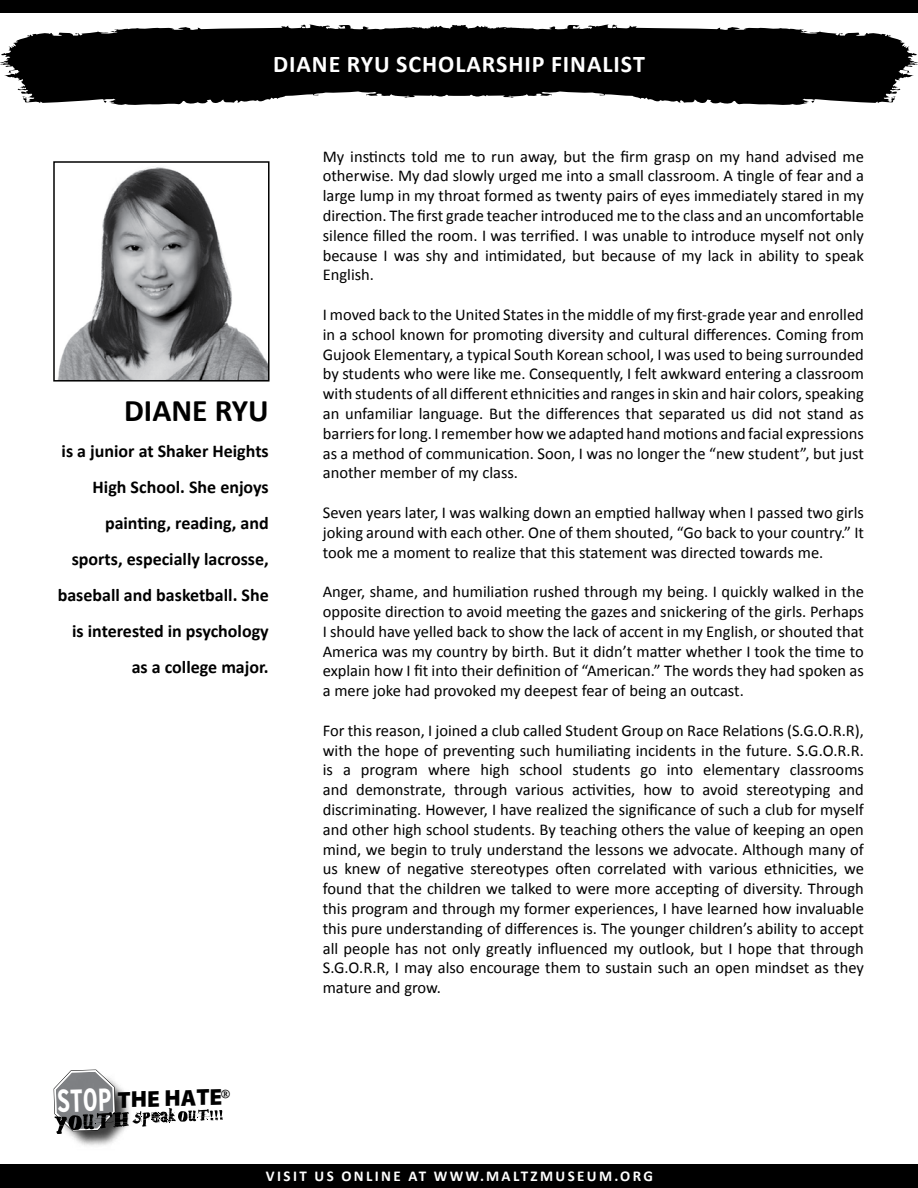
<style>
.page{position:relative;width:918px;height:1188px;background:#fff}
.page>*{position:absolute;margin:0;border:0;box-sizing:border-box;transform-origin:0 0}
.t1{font:700 31.5px "Calibri";color:#000}
.t2{font:700 24px "Calibri";letter-spacing:.04em;color:#fff}
.t3{font:900 23.1px "Myriad Pro";color:#000}
.t4{font:700 18px/36px "Calibri";color:#000;text-align:right}
.t5{font:16.5px/19.8px "Calibri";color:#000;text-align:justify}
.t6{font:700 15px "Calibri";letter-spacing:.16em;color:#fff}
.t7{font:14.85px "Courier";color:#000}
.s1{font-family:"Interstate";font-weight:700;font-stretch:condensed;font-size:31.8px;color:#fff}
</style>
<div class="page">
<div style="left:0;top:1164px;width:918px;height:24px;background:#000"></div>
<div style="left:0;top:0;width:918px;height:13px;background:#000"></div>
<svg style="left:0;top:24px;width:918px;height:81px;fill:#000"></svg>
<div style="left:53px;top:1069px;width:83px;height:83px;background:#000;opacity:.75"></div>
<svg style="left:54px;top:1070px;width:169px;height:64px"></svg>
<img style="left:58px;top:167px;width:209px;height:212px">
<div style="left:53px;top:161px;width:217px;height:221px;border:2px solid #000"></div>
<h2 class="t2" style="left:273px;top:49px;width:373px">Diane Ryu scholarship finalist</h2>
<h1 class="t1" style="left:124px;top:391px;width:17px">DIAN</h1>
<h1 class="t1" style="left:192px;top:391px;width:58px">E RYU</h1>
<p class="t4" style="left:58px;top:432px;width:213px">is a junior at Shaker Heights<br>High School. She enjoys painting, reading, and sports, especially lacrosse, baseball and basketball. She is interested in psychology as a college major.</p>
<h3 class="t3" style="left:57px;top:1089px;width:167px;rotate:-2deg"><span class="s1">STOP</span> THE HATE</h3>
<p class="t7" style="left:221px;top:1086px;width:10px">®</p>
<p class="t5" style="left:323px;top:145px;width:543px">My instincts told me to run away, but the firm grasp on my hand advised me otherwise. My dad slowly urged me into a small classroom. A tingle of fear and a large lump in my throat formed as twenty pairs of eyes immediately stared in my direction. The first grade teacher introduced me to the class and an uncomfortable silence filled the room. I was terrified. I was unable to introduce myself not only because I was shy and intimidated, but because of my lack in ability to speak English.</p>
<p class="t5" style="left:323px;top:304px;width:543px">I moved back to the United States in the middle of my first-grade year and enrolled in a school known for promoting diversity and cultural differences. Coming from Gujook Elementary, a typical South Korean school, I was used to being surrounded by students who were like me. Consequently, I felt awkward entering a classroom with students of all different ethnicities and ranges in skin and hair colors, speaking an unfamiliar language. But the differences that separated us did not stand as barriers for long. I remember how we adapted hand motions and facial expressions as a method of communication. Soon, I was no longer the “new student”, but just another member of my class.</p>
<p class="t5" style="left:323px;top:502px;width:543px">Seven years later, I was walking down an emptied hallway when I passed two girls joking around with each other. One of them shouted, “Go back to your country.” It took me a moment to realize that this statement was directed towards me.</p>
<p class="t5" style="left:323px;top:581px;width:543px">Anger, shame, and humiliation rushed through my being. I quickly walked in the opposite direction to avoid meeting the gazes and snickering of the girls. Perhaps I should have yelled back to show the lack of accent in my English, or shouted that America was my country by birth. But it didn’t matter whether I took the time to explain how I fit into their definition of “American.” The words they had spoken as a mere joke had provoked my deepest fear of being an outcast.</p>
<p class="t5" style="left:323px;top:720px;width:543px">For this reason, I joined a club called Student Group on Race Relations (S.G.O.R.R), with the hope of preventing such humiliating incidents in the future. S.G.O.R.R. is a program where high school students go into elementary classrooms and demonstrate, through various activities, how to avoid stereotyping and discriminating. However, I have realized the significance of such a club for myself and other high school students. By teaching others the value of keeping an open mind, we begin to truly understand the lessons we advocate. Although many of us knew of negative stereotypes often correlated with various ethnicities, we found that the children we talked to were more accepting of diversity. Through this program and through my former experiences, I have learned how invaluable this pure understanding of differences is. The younger children’s ability to accept all people has not only greatly influenced my outlook, but I hope that through S.G.O.R.R, I may also encourage them to sustain such an open mindset as they mature and grow.</p>
<p class="t6" style="left:266px;top:1167px;width:184px">Visit us online at www</p>
<p class="t6" style="left:480px;top:1167px;width:175px">.maltzmuseum.org</p>
</div>
